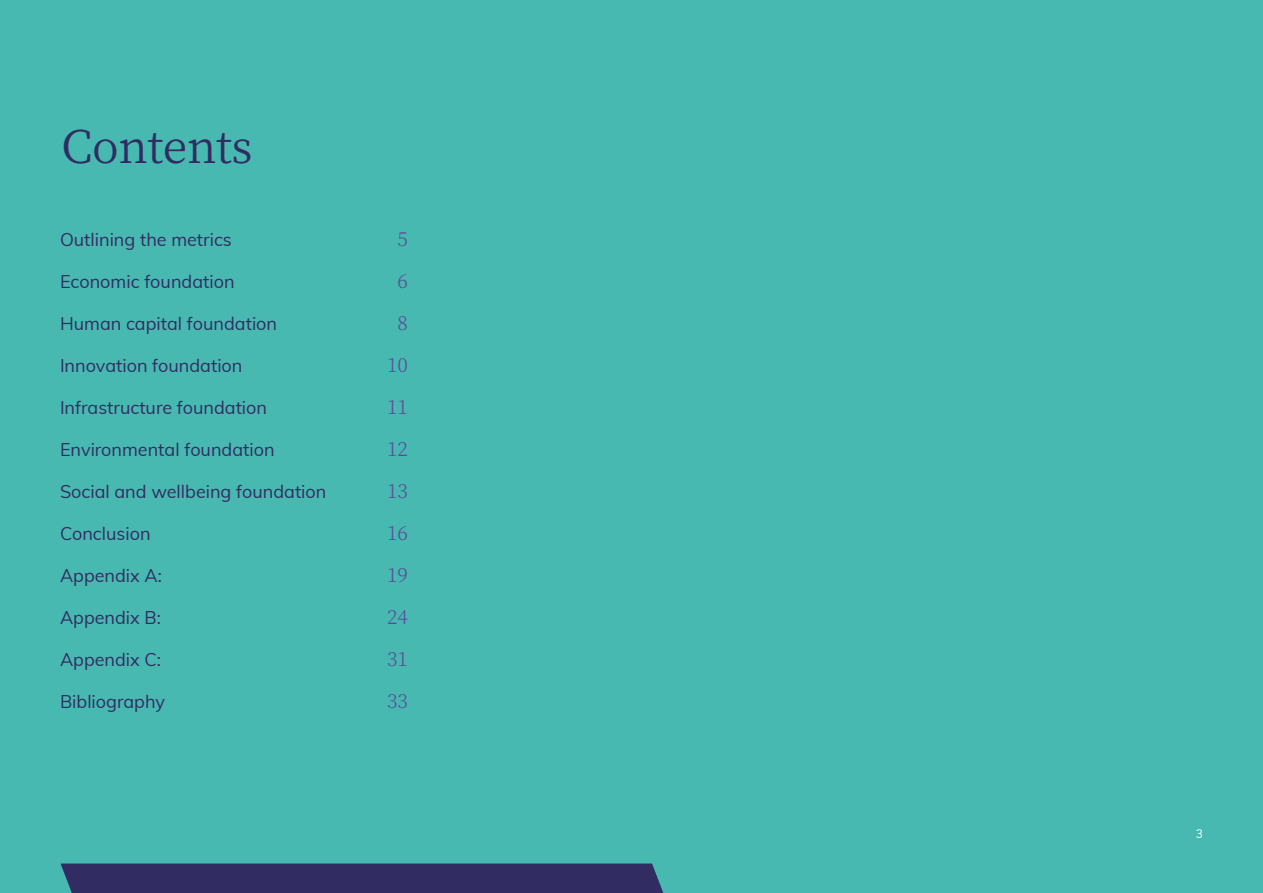
<style>
.page{position:relative;width:1263px;height:893px;background:#48b9b1}
.page>*{position:absolute;margin:0;border:0;box-sizing:border-box;transform-origin:0 0}
.Heading_section_W{font:45px "Noto Serif JP";letter-spacing:-.01em;color:#312c62}
.t1{font:300 19.5px "Noto Serif JP";color:#5a4b9a}
.t2{font:18px "Muli";color:#312c62}
.t3{font:12px "Muli";color:#fff}
</style>
<div class="page">
<div style="left:61px;top:863px;width:603px;height:30px;background:#312c62"></div>
<p class="Heading_section_W" style="left:62px;top:121px;width:193px">Contents</p>
<p class="t2" style="left:60px;top:227px;width:173px">Outlining the metrics</p>
<p class="t1" style="left:398px;top:228px;width:12px">5</p>
<p class="t2" style="left:60px;top:269px;width:176px">Economic foundation</p>
<p class="t1" style="left:398px;top:270px;width:12px">6</p>
<p class="t2" style="left:60px;top:311px;width:219px">Human capital foundation</p>
<p class="t1" style="left:398px;top:312px;width:12px">8</p>
<p class="t2" style="left:60px;top:353px;width:184px">Innovation foundation</p>
<p class="t1" style="left:387px;top:354px;width:22px">10</p>
<p class="t2" style="left:60px;top:395px;width:209px">Infrastructure foundation</p>
<p class="t1" style="left:387px;top:396px;width:22px">11</p>
<p class="t2" style="left:60px;top:437px;width:216px">Environmental foundation</p>
<p class="t1" style="left:387px;top:438px;width:22px">12</p>
<p class="t2" style="left:60px;top:479px;width:268px">Social and wellbeing foundation</p>
<p class="t1" style="left:387px;top:480px;width:22px">13</p>
<p class="t2" style="left:60px;top:521px;width:92px">Conclusion</p>
<p class="t1" style="left:387px;top:522px;width:22px">16</p>
<p class="t2" style="left:60px;top:563px;width:103px">Appendix A:</p>
<p class="t1" style="left:387px;top:564px;width:22px">19</p>
<p class="t2" style="left:60px;top:605px;width:102px">Appendix B:</p>
<p class="t1" style="left:387px;top:606px;width:22px">24</p>
<p class="t2" style="left:60px;top:647px;width:103px">Appendix C:</p>
<p class="t1" style="left:387px;top:648px;width:22px">31</p>
<p class="t2" style="left:60px;top:689px;width:107px">Bibliography</p>
<p class="t1" style="left:387px;top:690px;width:22px">33</p>
<p class="t3" style="left:1196px;top:825px;width:9px">3</p>
</div>
